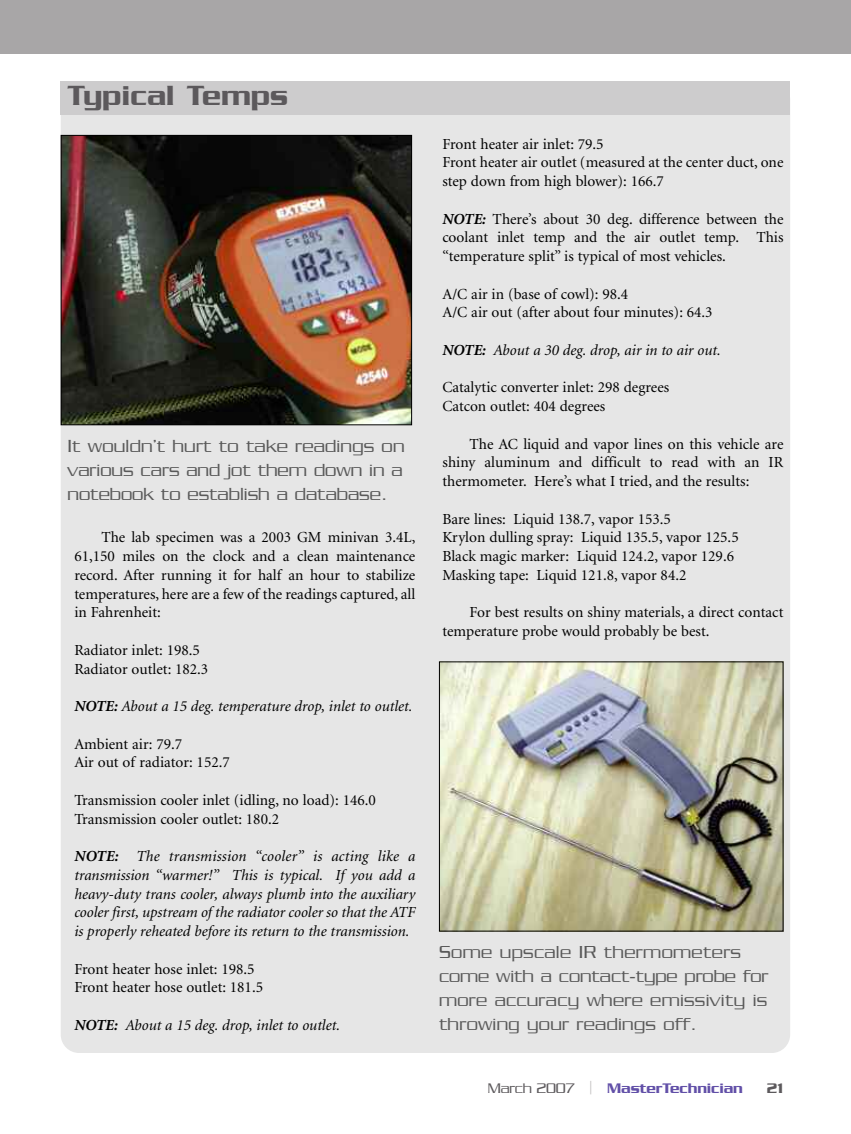
<style>
.page{position:relative;width:851px;height:1134px;background:#fff}
.page>*{position:absolute;margin:0;border:0;box-sizing:border-box;transform-origin:0 0}
.t1{font:500 30px "Serpentine";color:#5c595c}
.t2{font:300 18.9px/24px "Serpentine";color:#595959;text-align:justify}
.t3{font:300 18.75px/24px "Serpentine";letter-spacing:.015em;color:#595959}
.t4{font:15.3px/18.8px "Minion";color:#000}
.t5{font:italic 15.3px/18.8px "Minion";color:#000;text-align:justify}
.t6{font:500 15px "Serpentine";letter-spacing:-.005em;color:#6250a8}
.t7{font:500 15px "Serpentine";color:#5c595c}
.t8{font:12.9px "Optima";color:#000}
.s1{font-weight:700}
.s2{font-weight:700;font-style:italic}
.s3{font-weight:300;color:#5c595c}
.s4{font-family:"Minion";font-weight:400;font-size:13.5px;color:#c1bfc0}
</style>
<div class="page">
<div style="left:0;top:0;width:850px;height:54px;background:#a8a6a7"></div>
<div style="left:61px;top:81px;width:729px;height:972px;background:#e6e6e6;border-radius:18px"></div>
<div style="left:61px;top:81px;width:729px;height:34px;background:#cdcccd"></div>
<img style="left:63px;top:137px;width:347px;height:286px">
<div style="left:61px;top:135px;width:351px;height:290px;border:1px solid #000"></div>
<img style="left:441px;top:664px;width:340px;height:266px">
<h1 class="t1" style="left:68px;top:86px;width:222px">Typical Temps</h1>
<p class="t8" style="left:86px;top:87px;width:27px">------</p>
<p class="t2" style="left:68px;top:436px;width:338px">It wouldn’t hurt to take readings on various cars and jot them down in a notebook to establish a database.</p>
<p class="t4" style="left:74px;top:529px;width:342px;text-align:justify;text-indent:27px">The lab specimen was a 2003 GM minivan 3.4L, 61,150 miles on the clock and a clean maintenance record. After running it for half an hour to stabilize temperatures, here are a few of the readings captured, all in Fahrenheit:</p>
<p class="t4" style="left:74px;top:642px;width:135px">Radiator inlet: 198.5<br>Radiator outlet: 182.3</p>
<p class="t5" style="left:74px;top:698px;width:339px"><span class="s1">NOTE:</span> About a 15 deg. temperature drop, inlet to outlet.</p>
<p class="t4" style="left:74px;top:736px;width:157px">Ambient air: 79.7<br>Air out of radiator: 152.7</p>
<p class="t4" style="left:74px;top:792px;width:303px">Transmission cooler inlet (idling, no load): 146.0<br>Transmission cooler outlet: 180.2</p>
<p class="t5" style="left:74px;top:848px;width:342px"><span class="s1">NOTE:</span> The transmission “cooler” is acting like a transmission “warmer!” This is typical. If you add a heavy-duty trans cooler, always plumb into the auxiliary cooler first, upstream of the radiator cooler so that the ATF is properly reheated before its return to the transmission.</p>
<p class="t4" style="left:74px;top:961px;width:190px">Front heater hose inlet: 198.5<br>Front heater hose outlet: 181.5</p>
<p class="t5" style="left:74px;top:1017px;width:267px"><span class="s1">NOTE:</span> About a 15 deg. drop, inlet to outlet.</p>
<p class="t4" style="left:442px;top:136px;width:342px">Front heater air inlet: 79.5<br>Front heater air outlet (measured at the center duct, one step down from high blower): 166.7</p>
<p class="t4" style="left:442px;top:211px;width:342px;text-align:justify"><span class="s2">NOTE:</span> There’s about 30 deg. difference between the coolant inlet temp and the air outlet temp. This “temperature split” is typical of most vehicles.</p>
<p class="t4" style="left:442px;top:286px;width:272px">A/C air in (base of cowl): 98.4<br>A/C air out (after about four minutes): 64.3</p>
<p class="t5" style="left:442px;top:342px;width:280px"><span class="s1">NOTE:</span> About a 30 deg. drop, air in to air out.</p>
<p class="t4" style="left:442px;top:379px;width:228px">Catalytic converter inlet: 298 degrees<br>Catcon outlet: 404 degrees</p>
<p class="t4" style="left:442px;top:436px;width:342px;text-align:justify;text-indent:27px">The AC liquid and vapor lines on this vehicle are shiny aluminum and difficult to read with an IR thermometer. Here’s what I tried, and the results:</p>
<p class="t4" style="left:442px;top:511px;width:298px">Bare lines: Liquid 138.7, vapor 153.5<br>Krylon dulling spray: Liquid 135.5, vapor 125.5<br>Black magic marker: Liquid 124.2, vapor 129.6<br>Masking tape: Liquid 121.8, vapor 84.2</p>
<p class="t4" style="left:442px;top:604px;width:342px;text-indent:27px">For best results on shiny materials, a direct contact temperature probe would probably be best.</p>
<p class="t3" style="left:439px;top:942px;width:331px">Some upscale IR thermometers come with a contact-type probe for more accuracy where emissivity is throwing your readings off.</p>
<p class="t6" style="left:487px;top:1084px;width:257px"><span class="s3">March 2007</span> <span class="s4">|</span> MasterTechnician</p>
<p class="t7" style="left:766px;top:1084px;width:18px">21</p>
</div>
